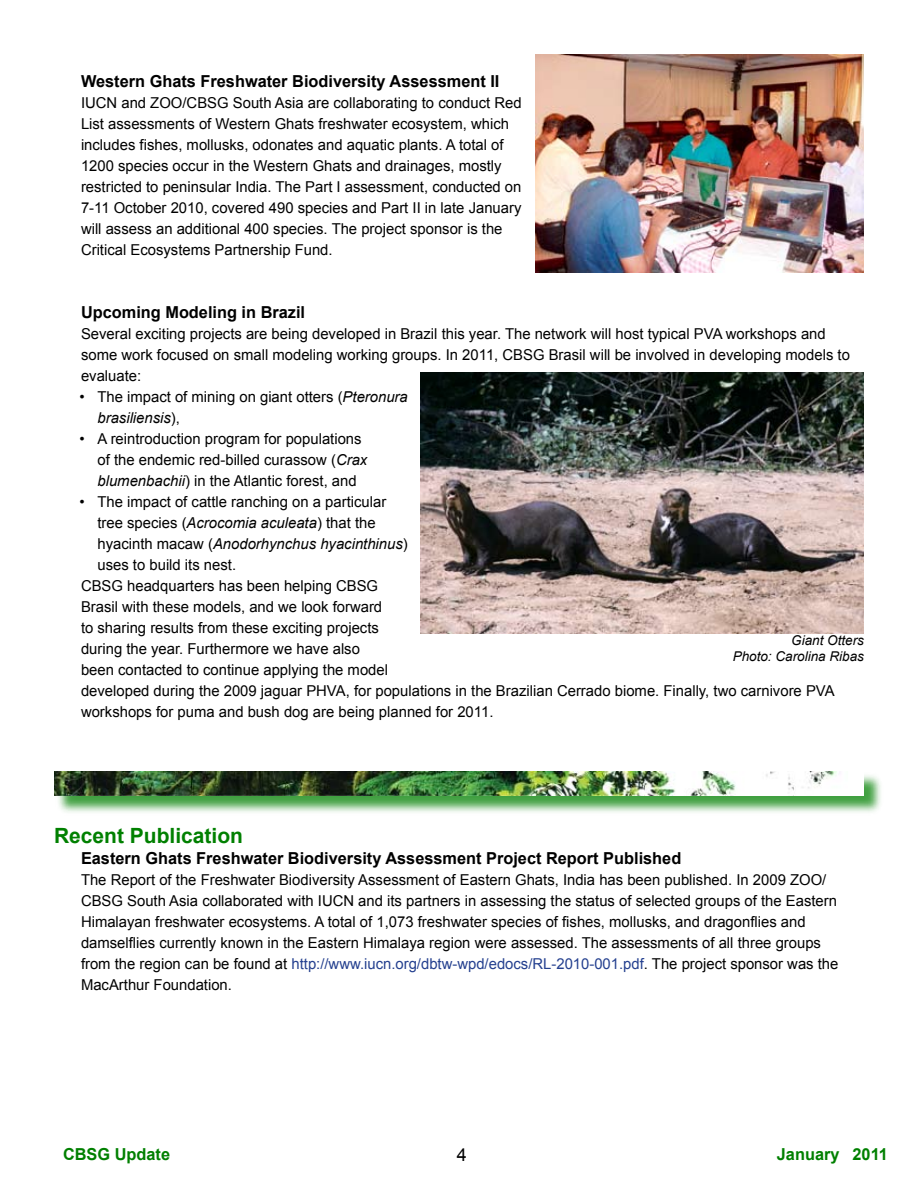
<style>
.page{position:relative;width:918px;height:1188px;background:#fff}
.page>*{position:absolute;margin:0;border:0;box-sizing:border-box;transform-origin:0 0}
.t1{font:700 21px "Arial";color:#008000}
.t2{font:700 16.5px "Arial";color:#000}
.t3{font:700 16.5px "Arial";color:#008000}
.t4{font:15px/21px "Arial";color:#000}
.t5{font:italic 15px "Arial";color:#000}
.t6{font:italic 13.5px/16.2px "Arial";color:#000;text-align:right}
.s1{font-style:italic}
.s2{font-style:normal}
.s3{color:#24408f}
</style>
<div class="page">
<img style="left:421px;top:372px;width:443px;height:261px">
<img style="left:536px;top:54px;width:328px;height:219px">
<div style="left:56px;top:772px;width:828px;height:44px;background:#008000;opacity:.75"></div>
<img style="left:54px;top:771px;width:810px;height:25px">
<p class="t2" style="left:81px;top:70px;width:420px">Western Ghats Freshwater Biodiversity Assessment II</p>
<p class="t4" style="left:81px;top:92px;width:442px">IUCN and ZOO/CBSG South Asia are collaborating to conduct Red List assessments of Western Ghats freshwater ecosystem, which includes fishes, mollusks, odonates and aquatic plants. A total of<br>1 200 species occur in the Western Ghats and drainages, mostly restricted to peninsular India. The Part I assessment, conducted on 7-11 October 201 0, covered 490 species and Part II in late January will assess an additional 400 species. The project sponsor is the Critical Ecosystems Partnership Fund.</p>
<p class="t2" style="left:81px;top:301px;width:226px">Upcoming Modeling in Brazil</p>
<p class="t4" style="left:81px;top:323px;width:746px">Several exciting projects are being developed in Brazil this year. The network will host typical PVA workshops and</p>
<p class="t4" style="left:81px;top:344px;width:770px">some work focused on small modeling working groups. In 2011 , CBSG Brasil will be involved in developing models to</p>
<p class="t4" style="left:81px;top:365px;width:62px">evaluate:</p>
<p class="t4" style="left:98px;top:386px;width:312px">The impact of mining on giant otters (<span class="s1">Pteronura</span></p>
<p class="t5" style="left:98px;top:408px;width:84px">brasiliensis<span class="s2">),</span></p>
<p class="t4" style="left:98px;top:428px;width:266px">A reintroduction program for populations</p>
<p class="t4" style="left:98px;top:449px;width:271px">of the endemic red-billed curassow (<span class="s1">Crax</span></p>
<p class="t4" style="left:98px;top:470px;width:261px"><span class="s1">blumenbachii</span>) in the Atlantic forest, and</p>
<p class="t4" style="left:98px;top:491px;width:290px">The impact of cattle ranching on a particular</p>
<p class="t4" style="left:98px;top:512px;width:280px">tree species (<span class="s1">Acrocomia aculeata</span>) that the</p>
<p class="t5" style="left:98px;top:534px;width:312px"><span class="s2">hyacinth macaw (</span>Anodorhynchus hyacinthinus<span class="s2">)</span></p>
<p class="t4" style="left:98px;top:554px;width:140px">uses to build its nest.</p>
<p class="t4" style="left:81px;top:575px;width:299px">CBSG headquarters has been helping CBSG</p>
<p class="t4" style="left:81px;top:596px;width:303px">Brasil with these models, and we look forward</p>
<p class="t4" style="left:81px;top:617px;width:299px">to sharing results from these exciting projects</p>
<p class="t4" style="left:81px;top:638px;width:280px">during the year. Furthermore we have also</p>
<p class="t4" style="left:81px;top:659px;width:309px">been contacted to continue applying the model</p>
<p class="t4" style="left:81px;top:680px;width:755px">developed during the 2009 jaguar PHVA, for populations in the Brazilian Cerrado biome. Finally, two carnivore PVA</p>
<p class="t4" style="left:81px;top:701px;width:414px">workshops for puma and bush dog are being planned for 2011 .</p>
<p class="t4" style="left:80px;top:386px;width:7px">•</p>
<p class="t4" style="left:80px;top:428px;width:7px">•</p>
<p class="t4" style="left:80px;top:491px;width:7px">•</p>
<p class="t6" style="left:733px;top:633px;width:133px">Giant Otters<br>Photo: Carolina Ribas</p>
<h1 class="t1" style="left:54px;top:822px;width:191px">Recent Publication</h1>
<p class="t2" style="left:81px;top:847px;width:602px">Eastern Ghats Freshwater Biodiversity Assessment Project Report Published</p>
<p class="t4" style="left:81px;top:869px;width:759px">The Report of the Freshwater Biodiversity Assessment of Eastern Ghats, India has been published. In 2009 ZOO/ CBSG South Asia collaborated with IUCN and its partners in assessing the status of selected groups of the Eastern Himalayan freshwater ecosystems. A total of 1 ,073 freshwater species of fishes, mollusks, and dragonflies and damselflies currently known in the Eastern Himalaya region were assessed. The assessments of all three groups from the region can be found at <span class="s3">http://www.iucn.org/dbtw-wpd/edocs/RL-201 0-001 .pdf</span>. The project sponsor was the MacArthur Foundation.</p>
<p class="t3" style="left:63px;top:1143px;width:109px">CBSG Update</p>
<p class="t3" style="left:777px;top:1143px;width:113px">January 2011</p>
</div>
